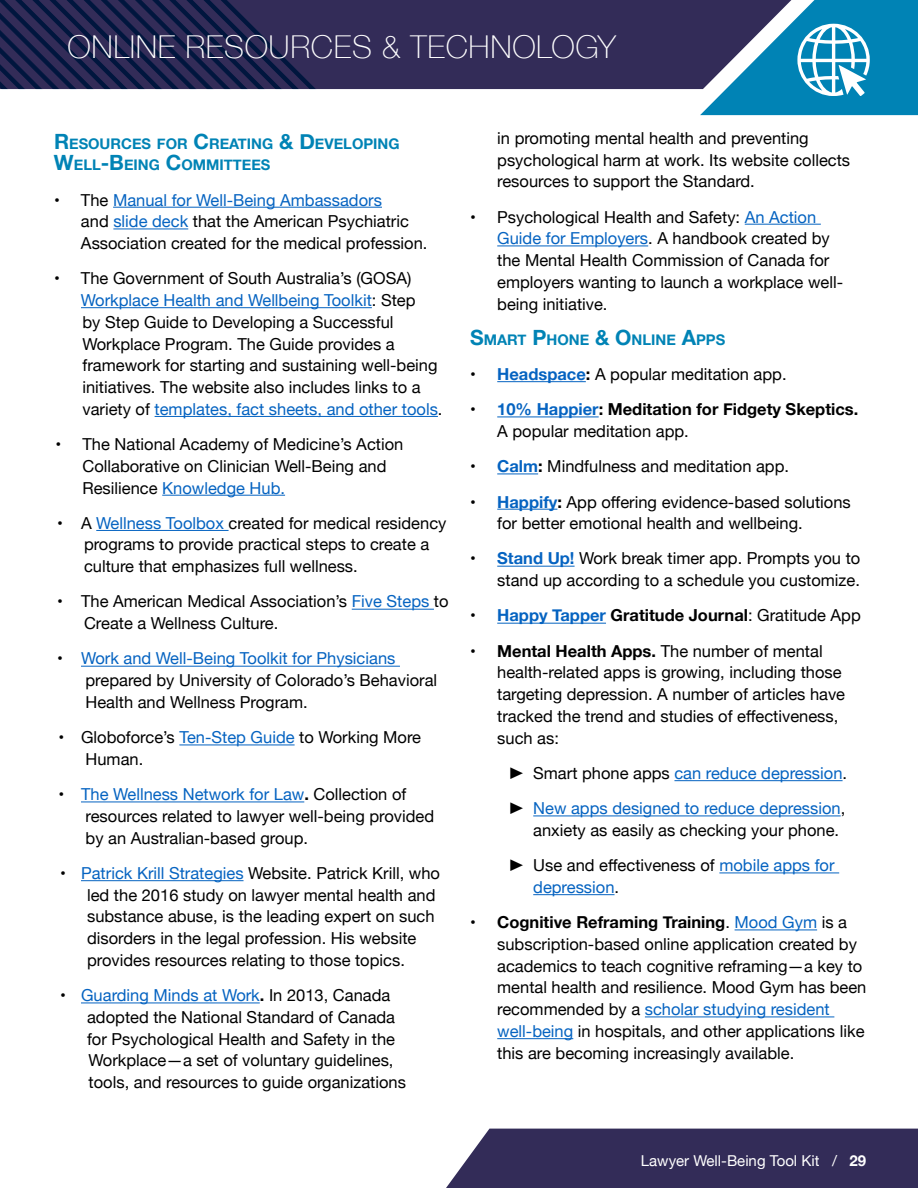
<style>
.page{position:relative;width:918px;height:1188px;background:#fff}
.page>*{position:absolute;margin:0;border:0;box-sizing:border-box;transform-origin:0 0}
.t1{font:100 31.5px "Helvetica Neue";letter-spacing:.02em;color:#fff}
.t2{font:16.5px/21.8px "Helvetica Neue";color:#000}
.t3{font:700 16.5px/21.8px "Helvetica Neue";color:#000}
.t4{font:16.5px/35.2px "Helvetica Neue";color:#0563c1}
.t5{font:15px "Helvetica Neue";color:#fff}
.t6{font:700 14.7px/21.8px "Helvetica Neue";color:#0083b5}
.s1{font-size:21px}
.s2{color:#0563c1}
.s3{font-weight:700}
.s4{font-weight:700;color:#0563c1}
.s5{font-weight:400}
.s6{color:#000}
</style>
<div class="page">
<div style="left:446px;top:1129px;width:472px;height:59px;background:#332c58"></div>
<div style="left:507px;top:0;width:193px;height:89px;background:#332c58"></div>
<svg style="left:0;top:0;width:507px;height:89px;fill:#332c58"></svg>
<hr style="left:113px;top:207px;width:269px;height:1px;background:#0563c1">
<hr style="left:113px;top:229px;width:75px;height:1px;background:#0563c1">
<hr style="left:81px;top:307px;width:291px;height:1px;background:#0563c1">
<hr style="left:155px;top:416px;width:283px;height:1px;background:#0563c1">
<hr style="left:162px;top:495px;width:123px;height:1px;background:#0563c1">
<hr style="left:96px;top:530px;width:133px;height:1px;background:#0563c1">
<hr style="left:352px;top:609px;width:82px;height:1px;background:#0563c1">
<hr style="left:81px;top:666px;width:319px;height:1px;background:#0563c1">
<hr style="left:179px;top:745px;width:116px;height:1px;background:#0563c1">
<hr style="left:81px;top:802px;width:223px;height:1px;background:#0563c1">
<hr style="left:81px;top:880px;width:163px;height:1px;background:#0563c1">
<hr style="left:81px;top:1003px;width:179px;height:1px;background:#0563c1">
<hr style="left:745px;top:224px;width:76px;height:1px;background:#0563c1">
<hr style="left:497px;top:246px;width:151px;height:1px;background:#0563c1">
<hr style="left:497px;top:381px;width:89px;height:1px;background:#0563c1">
<hr style="left:497px;top:417px;width:102px;height:1px;background:#0563c1">
<hr style="left:497px;top:474px;width:41px;height:1px;background:#0563c1">
<hr style="left:497px;top:509px;width:60px;height:1px;background:#0563c1">
<hr style="left:497px;top:566px;width:78px;height:1px;background:#0563c1">
<hr style="left:497px;top:623px;width:109px;height:1px;background:#0563c1">
<hr style="left:674px;top:780px;width:169px;height:1px;background:#0563c1">
<hr style="left:533px;top:816px;width:308px;height:1px;background:#0563c1">
<hr style="left:719px;top:873px;width:120px;height:1px;background:#0563c1">
<hr style="left:533px;top:894px;width:82px;height:1px;background:#0563c1">
<hr style="left:735px;top:930px;width:82px;height:1px;background:#0563c1">
<hr style="left:645px;top:1017px;width:189px;height:1px;background:#0563c1">
<hr style="left:497px;top:1038px;width:76px;height:1px;background:#0563c1">
<svg style="left:700px;top:0;width:218px;height:115px"></svg>
<h1 class="t1" style="left:68px;top:23px;width:550px">ONLINE RESOURCES &amp; TECHNOLOGY</h1>
<p class="t6" style="left:54px;top:133px;width:347px"><span class="s1">R</span>ESOURCES FOR <span class="s1">C</span>REATING <span class="s1">&amp; D</span>EVELOPING<br><span class="s1">W</span>ELL<span class="s1">-B</span>EING <span class="s1">C</span>OMMITTEES</p>
<p class="t2" style="left:81px;top:190px;width:348px;text-indent:-27px">• The <span class="s2">Manual for Well-Being Ambassadors<br></span>and <span class="s2">slide deck</span> that the American Psychiatric<br>Association created for the medical profession.</p>
<p class="t2" style="left:81px;top:268px;width:363px;text-indent:-27px">• The Government of South Australia’s (GOSA)<br><span class="s2">Workplace Health and Wellbeing Toolkit</span>: Step<br>by Step Guide to Developing a Successful Workplace Program. The Guide provides a framework for starting and sustaining well-being initiatives. The website also includes links to a variety of <span class="s2">templates, fact sheets, and other tools</span>.</p>
<p class="t2" style="left:82px;top:434px;width:322px;text-indent:-27px">• The National Academy of Medicine’s Action<br>Collaborative on Clinician Well-Being and<br>Resilience <span class="s2">Knowledge Hub.</span></p>
<p class="t2" style="left:84px;top:513px;width:364px;text-indent:-27px">• A <span class="s2">Wellness Toolbox</span> created for medical residency programs to provide practical steps to create a culture that emphasizes full wellness.</p>
<p class="t2" style="left:84px;top:592px;width:366px;text-indent:-27px">• The American Medical Association’s <span class="s2">Five Steps</span> to<br>Create a Wellness Culture.</p>
<p class="t2" style="left:86px;top:649px;width:353px;text-indent:-29px">• <span class="s2">Work and Well-Being Toolkit for Physicians </span>prepared by University of Colorado’s Behavioral<br>Health and Wellness Program.</p>
<p class="t2" style="left:86px;top:727px;width:337px;text-indent:-27px">• Globoforce’s <span class="s2">Ten-Step Guide</span> to Working More<br>Human.</p>
<p class="t2" style="left:86px;top:784px;width:350px;text-indent:-27px">• <span class="s2">The Wellness Network for Law</span><span class="s3">.</span> Collection of resources related to lawyer well-being provided by an Australian-based group.</p>
<p class="t2" style="left:87px;top:863px;width:354px;text-indent:-27px">• <span class="s2">Patrick Krill Strategies</span> Website. Patrick Krill, who led the 2016 study on lawyer mental health and substance abuse, is the leading expert on such disorders in the legal profession. His website provides resources relating to those topics.</p>
<p class="t2" style="left:87px;top:985px;width:320px;text-indent:-27px">• <span class="s2">Guarding Minds at Work</span><span class="s3">.</span> In 2013, Canada adopted the National Standard of Canada for Psychological Health and Safety in the Workplace—a set of voluntary guidelines, tools, and resources to guide organizations</p>
<p class="t2" style="left:497px;top:128px;width:354px">in promoting mental health and preventing psychological harm at work. Its website collects resources to support the Standard.</p>
<p class="t2" style="left:497px;top:207px;width:347px;text-indent:-27px">• Psychological Health and Safety: <span class="s2">An Action Guide for Employers</span>. A handbook created by the Mental Health Commission of Canada for employers wanting to launch a workplace well&shy;being initiative.</p>
<p class="t6" style="left:470px;top:329px;width:256px"><span class="s1">S</span>MART <span class="s1">P</span>HONE <span class="s1">&amp; O</span>NLI NE <span class="s1">A</span>PPS</p>
<p class="t2" style="left:470px;top:364px;width:318px"><span class="s3">•</span> <span class="s4">Headspace</span><span class="s3">:</span> A popular meditation app.</p>
<p class="t3" style="left:497px;top:399px;width:363px;text-indent:-27px">• <span class="s2">10% Happier</span>: Meditation for Fidgety Skeptics.<br><span class="s5">A popular meditation app.</span></p>
<p class="t2" style="left:470px;top:456px;width:320px"><span class="s3">•</span> <span class="s4">Calm</span><span class="s3">:</span> Mindfulness and meditation app.</p>
<p class="t2" style="left:497px;top:492px;width:355px;text-indent:-27px"><span class="s3">•</span> <span class="s4">Happify</span><span class="s3">:</span> App offering evidence-based solutions for better emotional health and wellbeing.</p>
<p class="t2" style="left:470px;top:549px;width:392px;text-align:right"><span class="s3">•</span> <span class="s4">Stand Up!</span> Work break timer app. Prompts you to stand up according to a schedule you customize.</p>
<p class="t3" style="left:470px;top:605px;width:392px">• <span class="s2">Happy Tapper</span> Gratitude Journal<span class="s5">: Gratitude App</span></p>
<p class="t2" style="left:497px;top:641px;width:349px;text-indent:-27px"><span class="s3">• Mental Health Apps.</span> The number of mental health-related apps is growing, including those targeting depression. A number of articles have tracked the trend and studies of effectiveness, such as:</p>
<p class="t4" style="left:506px;top:756px;width:342px"><span class="s6">࢝ Smart phone apps</span> can reduce depression<span class="s6">. ࢝</span> New apps designed to reduce depression<span class="s6">,</span></p>
<p class="t2" style="left:506px;top:813px;width:334px;line-height:35.2px;text-align:right">anxiety as easily as checking your phone.<br>࢝ Use and effectiveness of <span class="s2">mobile apps for</span></p>
<p class="t4" style="left:533px;top:870px;width:87px">depression<span class="s6">.</span></p>
<p class="t2" style="left:497px;top:912px;width:371px;text-indent:-27px"><span class="s3">• Cognitive Reframing Training</span>. <span class="s2">Mood Gym</span> is a subscription-based online application created by academics to teach cognitive reframing—a key to mental health and resilience. Mood Gym has been recommended by a <span class="s2">scholar studying resident well-being</span> in hospitals, and other applications like this are becoming increasingly available.</p>
<p class="t5" style="left:641px;top:1150px;width:227px">Lawyer Well-Being Tool Kit / <span class="s3">29</span></p>
</div>
